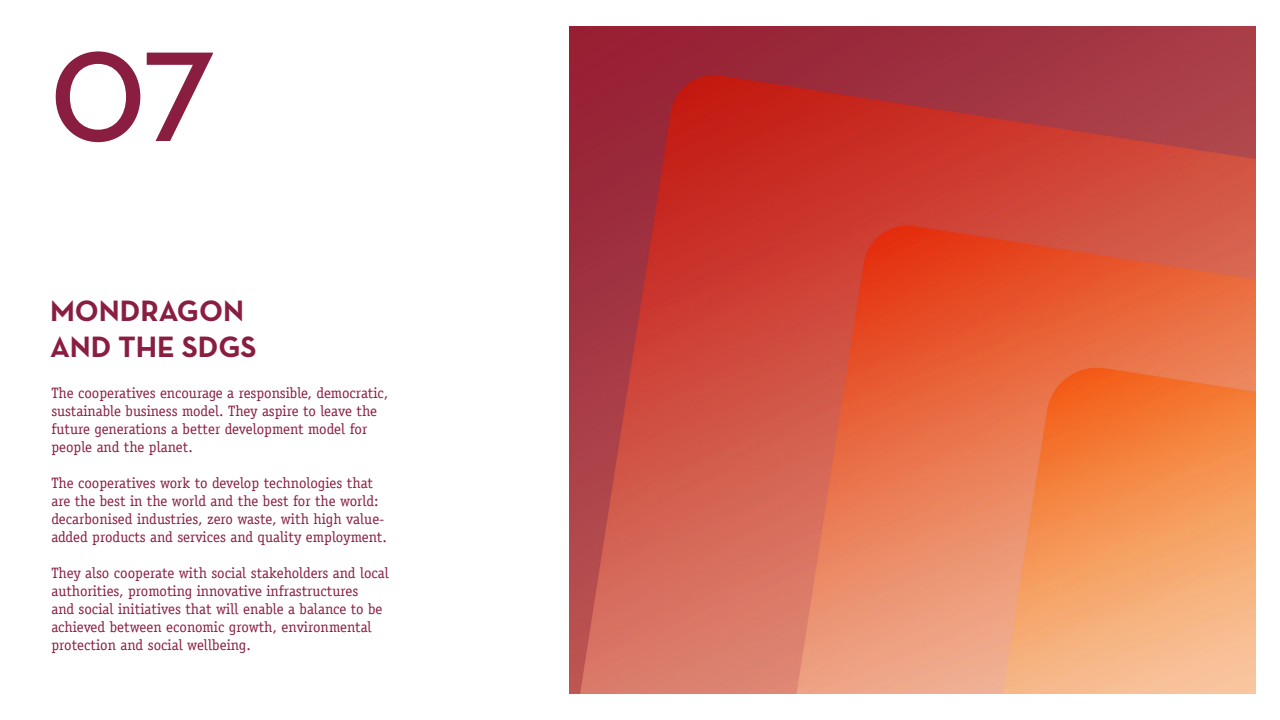
<style>
.page{position:relative;width:1280px;height:720px;background:#fff}
.page>*{position:absolute;margin:0;border:0;box-sizing:border-box;transform-origin:0 0}
.t1{font:130px "Neutra Text Demi Alt";color:#8a1e41}
.t2{font:700 30px/36px "Neutra Text";color:#8a1e41}
.t3{font:15px/18px "Officina Serif LT";color:#8a1e41}
</style>
<div class="page">
<img style="left:570px;top:26px;width:686px;height:668px">
<h1 class="t1" style="left:50px;top:17px;width:167px">07</h1>
<h2 class="t2" style="left:50px;top:292px;width:208px">MONDRAGON<br>AND THE SDGS</h2>
<p class="t3" style="left:51px;top:384px;width:338px">The cooperatives encourage a responsible, democratic, sustainable business model. They aspire to leave the future generations a better development model for people and the planet.</p>
<p class="t3" style="left:51px;top:474px;width:337px">The cooperatives work to develop technologies that are the best in the world and the best for the world: decarbonised industries, zero waste, with high value&shy;added products and services and quality employment.</p>
<p class="t3" style="left:51px;top:564px;width:339px">They also cooperate with social stakeholders and local authorities, promoting innovative infrastructures<br>and social initiatives that will enable a balance to be achieved between economic growth, environmental protection and social wellbeing.</p>
</div>
